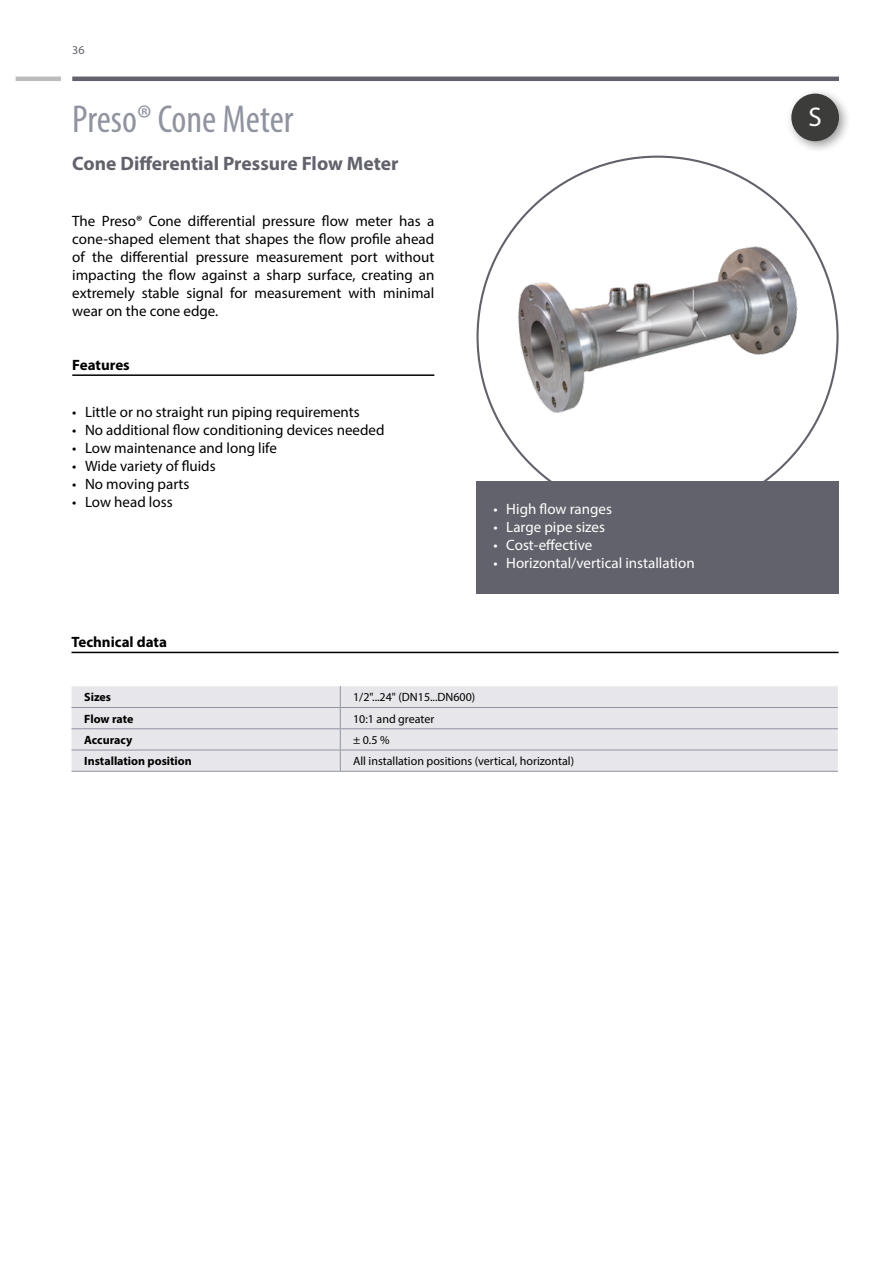
<style>
.page{position:relative;width:893px;height:1263px;background:#fff}
.page>*{position:absolute;margin:0;border:0;box-sizing:border-box;transform-origin:0 0}
.t1{font:condensed 39px "Myriad Pro";color:#9094a1}
.t2{font:27px "Myriad Pro";color:#fff}
.t3{font:700 19.5px "Myriad Pro";color:#62626c}
.t4{font:15px/18px "Myriad Pro";color:#000;text-align:justify}
.t5{font:15px "Myriad Pro";color:#fff}
.t6{font:700 15px "Myriad Pro";color:#000}
.t7{font:12px "Myriad Pro";color:#000}
.t8{font:700 12px "Myriad Pro";color:#000}
.t9{font:12px "Myriad Pro";color:#62626c}
</style>
<div class="page">
<hr style="left:72px;top:77px;width:767px;height:4px;background:#62626c">
<hr style="left:16px;top:77px;width:45px;height:4px;background:#bcbcbc">
<div style="left:785px;top:88px;width:66px;height:66px;background:#000;opacity:.4"></div>
<div style="left:791px;top:94px;width:48px;height:47px;background:#3c3c3b;border-radius:50%"></div>
<img style="left:518px;top:246px;width:280px;height:167px">
<hr style="left:72px;top:374px;width:362px;height:2px;background:#000">
<div style="left:476px;top:482px;width:363px;height:112px;background:#62626c"></div>
<div style="left:72px;top:686px;width:766px;height:85px;background:#e7e7eb"></div>
<hr style="left:72px;top:771px;width:268px;height:1px;background:#9094a1">
<hr style="left:340px;top:771px;width:498px;height:1px;background:#9094a1">
<hr style="left:72px;top:707px;width:268px;height:1px;background:#9094a1">
<hr style="left:340px;top:707px;width:498px;height:1px;background:#9094a1">
<hr style="left:72px;top:728px;width:268px;height:1px;background:#9094a1">
<hr style="left:340px;top:728px;width:498px;height:1px;background:#9094a1">
<hr style="left:72px;top:750px;width:268px;height:1px;background:#9094a1">
<hr style="left:340px;top:750px;width:498px;height:1px;background:#9094a1">
<svg style="left:340px;top:686px;width:1px;height:85px"></svg>
<hr style="left:72px;top:652px;width:767px;height:1px;background:#000">
<p class="t9" style="left:72px;top:43px;width:14px">36</p>
<h1 class="t1" style="left:72px;top:96px;width:223px">Preso® Cone Meter</h1>
<h2 class="t2" style="left:808px;top:100px;width:15px">S</h2>
<h3 class="t3" style="left:72px;top:151px;width:328px">Cone Differential Pressure Flow Meter</h3>
<p class="t4" style="left:72px;top:212px;width:364px">The Preso® Cone differential pressure flow meter has a cone-shaped element that shapes the flow profile ahead of the differential pressure measurement port without impacting the flow against a sharp surface, creating an extremely stable signal for measurement with minimal wear on the cone edge.</p>
<p class="t6" style="left:72px;top:355px;width:59px">Features</p>
<p class="t4" style="left:72px;top:403px;width:289px">• Little or no straight run piping requirements</p>
<p class="t4" style="left:72px;top:421px;width:314px">• No additional flow conditioning devices needed</p>
<p class="t4" style="left:72px;top:439px;width:206px">• Low maintenance and long life</p>
<p class="t4" style="left:72px;top:457px;width:145px">• Wide variety of fluids</p>
<p class="t4" style="left:72px;top:475px;width:119px">• No moving parts</p>
<p class="t4" style="left:72px;top:493px;width:102px">• Low head loss</p>
<p class="t6" style="left:72px;top:633px;width:97px">Technical data</p>
<p class="t5" style="left:493px;top:500px;width:120px">• High flow ranges</p>
<p class="t5" style="left:493px;top:518px;width:113px">• Large pipe sizes</p>
<p class="t5" style="left:493px;top:536px;width:100px">• Cost-effective</p>
<p class="t5" style="left:493px;top:554px;width:203px">• Horizontal/vertical installation</p>
<p class="t8" style="left:84px;top:689px;width:28px">Sizes</p>
<p class="t7" style="left:353px;top:690px;width:124px">1/2"...24" (DN15...DN600)</p>
<p class="t8" style="left:84px;top:711px;width:51px">Flow rate</p>
<p class="t7" style="left:353px;top:711px;width:83px">10:1 and greater</p>
<p class="t8" style="left:84px;top:732px;width:50px">Accuracy</p>
<p class="t7" style="left:353px;top:732px;width:38px">± 0.5 %</p>
<p class="t8" style="left:84px;top:753px;width:109px">Installation position</p>
<p class="t7" style="left:353px;top:754px;width:223px">All installation positions (vertical, horizontal)</p>
</div>
